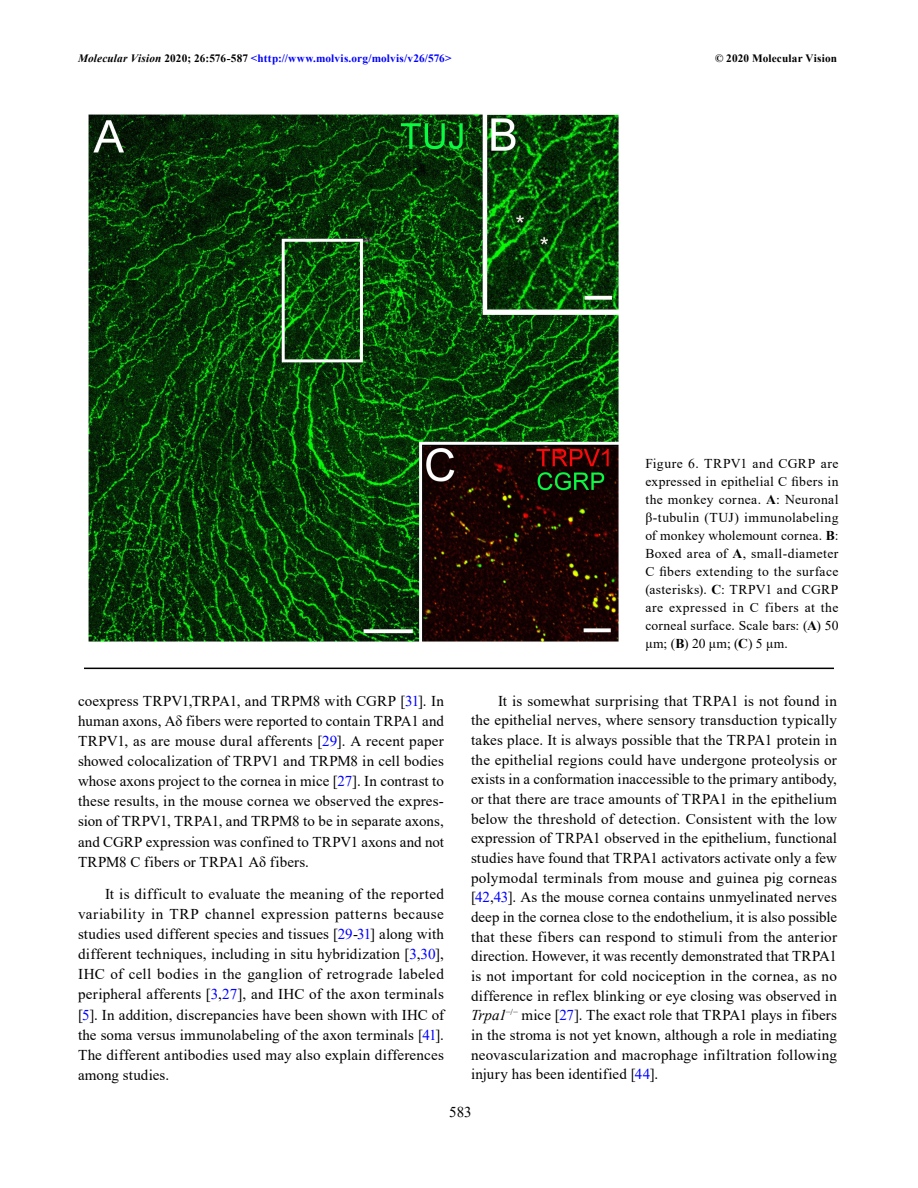
<style>
.page{position:relative;width:918px;height:1188px;background:#fff}
.page>*{position:absolute;margin:0;border:0;box-sizing:border-box;transform-origin:0 0}
.Para_Ind{font:15px/19.6px "Times New Roman";letter-spacing:.01em;color:#000;text-align:justify}
.Folio{font:15px "Times New Roman";color:#000}
.Fig_Caption{font:13.5px/18px "Times New Roman";letter-spacing:.03em;color:#000;text-align:justify}
.Header_Align_Left{font:700 11.25px "Times New Roman";letter-spacing:.015em;color:#00f}
.Header_Align_Right{font:700 11.25px "Times New Roman";letter-spacing:.015em;color:#000}
.s1{font-style:italic;color:#000}
.s2{color:#000}
.s3{color:#00f}
.s4{font-weight:700}
.s5{font-style:italic}
</style>
<div class="page">
<img style="left:88px;top:114px;width:531px;height:528px">
<hr style="left:84px;top:668px;width:750px;height:1px;background:#000">
<p class="Header_Align_Left" style="left:78px;top:50px;width:375px"><span class="s1">Molecular Vision</span> <span class="s2">2020; 26:576-587</span> &lt;http://www.molvis.org/molvis/v26/576&gt;</p>
<p class="Header_Align_Right" style="left:715px;top:50px;width:123px">© 2020 Molecular Vision</p>
<p class="Para_Ind" style="left:78px;top:690px;width:368px;line-height:20.1px">coexpress TRPV1,TRPA1, and TRPM8 with CGRP [<span class="s3">31</span>]. In human axons, Aδ fibers were reported to contain TRPA1 and TRPV1, as are mouse dural afferents [<span class="s3">29</span>]. A recent paper showed colocalization of TRPV1 and TRPM8 in cell bodies whose axons project to the cornea in mice [<span class="s3">27</span>]. In contrast to these results, in the mouse cornea we observed the expres&shy;sion of TRPV1, TRPA1, and TRPM8 to be in separate axons, and CGRP expression was confined to TRPV1 axons and not TRPM8 C fibers or TRPA1 Aδ fibers.</p>
<p class="Para_Ind" style="left:78px;top:883px;width:368px;line-height:20.1px;text-indent:27px">It is difficult to evaluate the meaning of the reported variability in TRP channel expression patterns because studies used different species and tissues [<span class="s3">29</span>-<span class="s3">31</span>] along with different techniques, including in situ hybridization [<span class="s3">3</span>,<span class="s3">30</span>], IHC of cell bodies in the ganglion of retrograde labeled peripheral afferents [<span class="s3">3</span>,<span class="s3">27</span>], and IHC of the axon terminals [<span class="s3">5</span>]. In addition, discrepancies have been shown with IHC of the soma versus immunolabeling of the axon terminals [<span class="s3">41</span>].<br>The different antibodies used may also explain differences among studies.</p>
<p class="Fig_Caption" style="left:645px;top:454px;width:195px">Figure 6. TRPV1 and CGRP are expressed in epithelial C fibers in the monkey cornea. <span class="s4">A</span>: Neuronal β-tubulin (TUJ) immunolabeling of monkey wholemount cornea. <span class="s4">B</span>:<br>Boxed area of <span class="s4">A</span>, small-diameter C fibers extending to the surface (asterisks). <span class="s4">C</span>: TRPV1 and CGRP are expressed in C fibers at the corneal surface. Scale bars: (<span class="s4">A</span>) 50 μm; (<span class="s4">B</span>) 20 μm; (<span class="s4">C</span>) 5 μm.</p>
<p class="Para_Ind" style="left:471px;top:690px;width:368px;text-indent:27px">It is somewhat surprising that TRPA1 is not found in the epithelial nerves, where sensory transduction typically takes place. It is always possible that the TRPA1 protein in the epithelial regions could have undergone proteolysis or exists in a conformation inaccessible to the primary antibody, or that there are trace amounts of TRPA1 in the epithelium below the threshold of detection. Consistent with the low expression of TRPA1 observed in the epithelium, functional studies have found that TRPA1 activators activate only a few polymodal terminals from mouse and guinea pig corneas [<span class="s3">42</span>,<span class="s3">43</span>]. As the mouse cornea contains unmyelinated nerves deep in the cornea close to the endothelium, it is also possible that these fibers can respond to stimuli from the anterior direction. However, it was recently demonstrated that TRPA1 is not important for cold nociception in the cornea, as no difference in reflex blinking or eye closing was observed in <span class="s5">Trpa1</span><sup>−/−</sup> mice [<span class="s3">27</span>]. The exact role that TRPA1 plays in fibers in the stroma is not yet known, although a role in mediating neovascularization and macrophage infiltration following injury has been identified [<span class="s3">44</span>].</p>
<p class="Folio" style="left:449px;top:1102px;width:24px">583</p>
</div>
